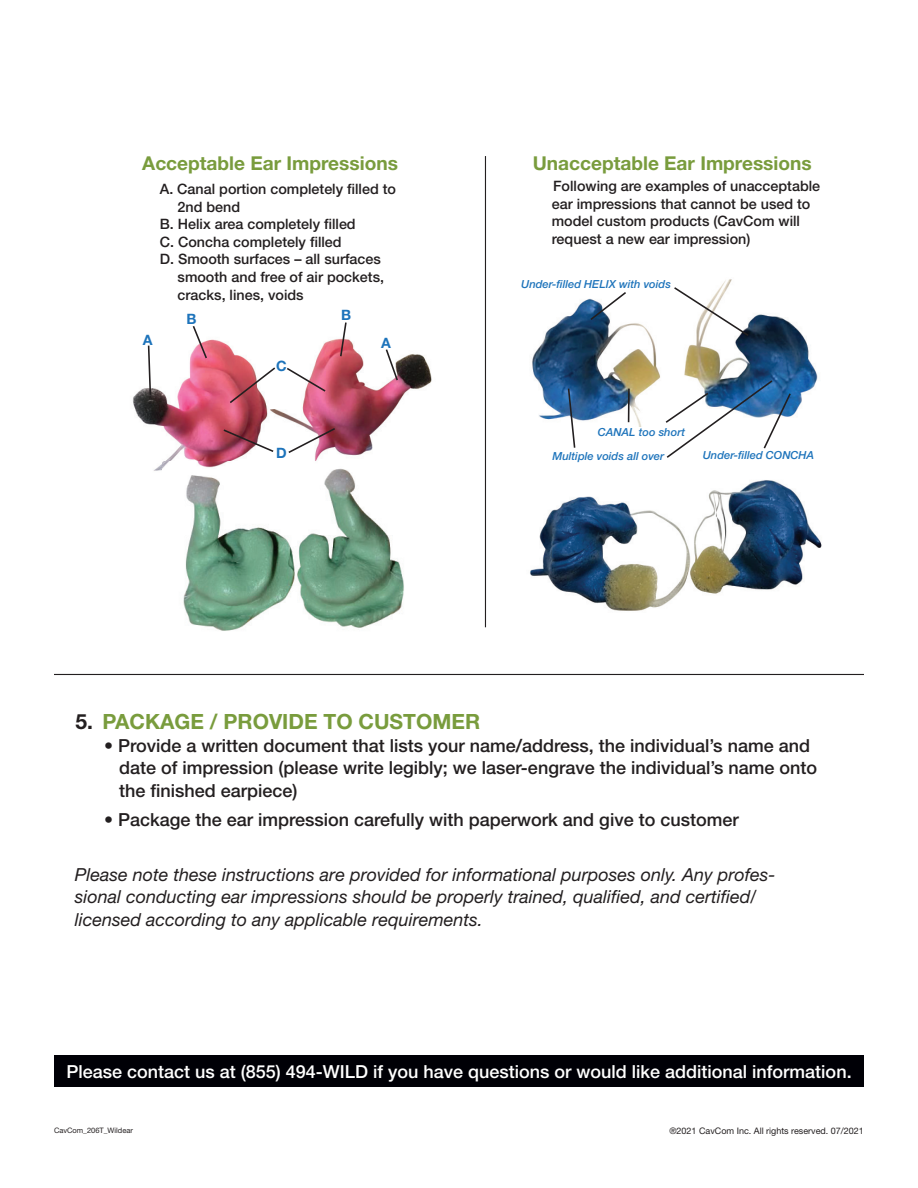
<style>
.page{position:relative;width:918px;height:1188px;background:#fff}
.page>*{position:absolute;margin:0;border:0;box-sizing:border-box;transform-origin:0 0}
.t1{font:700 21px "Helvetica Neue LT Std";color:#799c3d}
.t2{font:700 19.05px "Helvetica Neue LT Std";color:#799c3d}
.t3{font:500 18px/22.5px "Helvetica Neue LT Std";color:#231f20}
.t4{font:italic 18px/22.5px "Helvetica Neue LT Std";color:#231f20}
.t5{font:500 18px "Helvetica Neue LT Std";color:#fff}
.t6{font:500 14.4px/17.5px "Helvetica Neue LT Std";color:#231f20}
.t7{font:700 14.25px "Helvetica Neue LT Std";color:#1e74bb}
.t8{font:italic 500 11.1px/24.2px "Helvetica Neue LT Std";color:#1e74bb}
.t9{font:9px "Helvetica Neue LT Std";color:#231f20}
.t10{font:7.5px "Helvetica Neue LT Std";color:#231f20}
.s1{color:#231f20}
</style>
<div class="page">
<div style="left:54px;top:1056px;width:810px;height:31px;background:#000006"></div>
<hr style="left:485px;top:156px;width:1px;height:471px;background:#231f20">
<hr style="left:54px;top:674px;width:810px;height:1px;background:#231f20">
<img style="left:530px;top:480px;width:292px;height:131px">
<img style="left:532px;top:279px;width:286px;height:147px">
<svg style="left:589px;top:290px;width:39px;height:32px"></svg>
<svg style="left:672px;top:286px;width:78px;height:52px"></svg>
<svg style="left:567px;top:387px;width:9px;height:61px"></svg>
<hr style="left:628px;top:389px;width:2px;height:33px;background:#231f20">
<svg style="left:664px;top:379px;width:128px;height:79px"></svg>
<img style="left:183px;top:485px;width:221px;height:146px">
<img style="left:132px;top:339px;width:300px;height:146px">
<svg style="left:147px;top:344px;width:5px;height:53px"></svg>
<svg style="left:191px;top:326px;width:17px;height:34px"></svg>
<svg style="left:228px;top:366px;width:49px;height:39px"></svg>
<svg style="left:222px;top:428px;width:53px;height:25px"></svg>
<svg style="left:285px;top:366px;width:42px;height:27px"></svg>
<svg style="left:339px;top:322px;width:9px;height:36px"></svg>
<svg style="left:384px;top:348px;width:15px;height:34px"></svg>
<svg style="left:287px;top:427px;width:50px;height:28px"></svg>
<h2 class="t2" style="left:142px;top:151px;width:257px">Acceptable Ear Impressions</h2>
<p class="t6" style="left:160px;top:180px;width:238px">A. Canal portion completely filled to</p>
<p class="t6" style="left:178px;top:198px;width:64px">2nd bend</p>
<p class="t6" style="left:160px;top:215px;width:197px">B. Helix area completely filled</p>
<p class="t6" style="left:160px;top:233px;width:183px">C. Concha completely filled</p>
<p class="t6" style="left:160px;top:250px;width:223px">D. Smooth surfaces – all surfaces</p>
<p class="t6" style="left:178px;top:268px;width:208px">smooth and free of air pockets,</p>
<p class="t6" style="left:178px;top:286px;width:128px">cracks, lines, voids</p>
<p class="t7" style="left:143px;top:331px;width:11px">A</p>
<p class="t7" style="left:341px;top:306px;width:12px">B</p>
<p class="t7" style="left:186px;top:311px;width:12px">B</p>
<p class="t7" style="left:381px;top:334px;width:11px">A</p>
<p class="t7" style="left:276px;top:357px;width:12px">C</p>
<p class="t7" style="left:276px;top:444px;width:12px">D</p>
<h2 class="t2" style="left:533px;top:151px;width:281px">Unacceptable Ear Impressions</h2>
<p class="t6" style="left:552px;top:177px;width:270px">Following are examples of unacceptable ear impressions that cannot be used to model custom products (CavCom will request a new ear impression)</p>
<p class="t8" style="left:521px;top:272px;width:151px">Under-filled HELIX with voids</p>
<p class="t8" style="left:553px;top:420px;width:134px;text-indent:45px">CANAL too short<br>Multiple voids all over</p>
<p class="t8" style="left:703px;top:443px;width:113px">Under-filled CONCHA</p>
<h1 class="t1" style="left:76px;top:709px;width:406px"><span class="s1">5.</span> PACKAGE / PROVIDE TO CUSTOMER</h1>
<p class="t3" style="left:119px;top:734px;width:700px;text-indent:-15px">• Provide a written document that lists your name/address, the individual’s name and date of impression (please write legibly; we laser-engrave the individual’s name onto the finished earpiece)</p>
<p class="t3" style="left:104px;top:808px;width:636px">• Package the ear impression carefully with paperwork and give to customer</p>
<p class="t4" style="left:75px;top:863px;width:702px">Please note these instructions are provided for informational purposes only. Any profes&shy;sional conducting ear impressions should be properly trained, qualified, and certified/ licensed according to any applicable requirements.</p>
<p class="t5" style="left:66px;top:1060px;width:787px">Please contact us at (855) 494-WILD if you have questions or would like additional information.</p>
<p class="t10" style="left:54px;top:1126px;width:80px">CavCom_206T_Wildear</p>
<p class="t9" style="left:669px;top:1126px;width:196px">®2021 CavCom Inc. All rights reserved. 07/2021</p>
</div>
